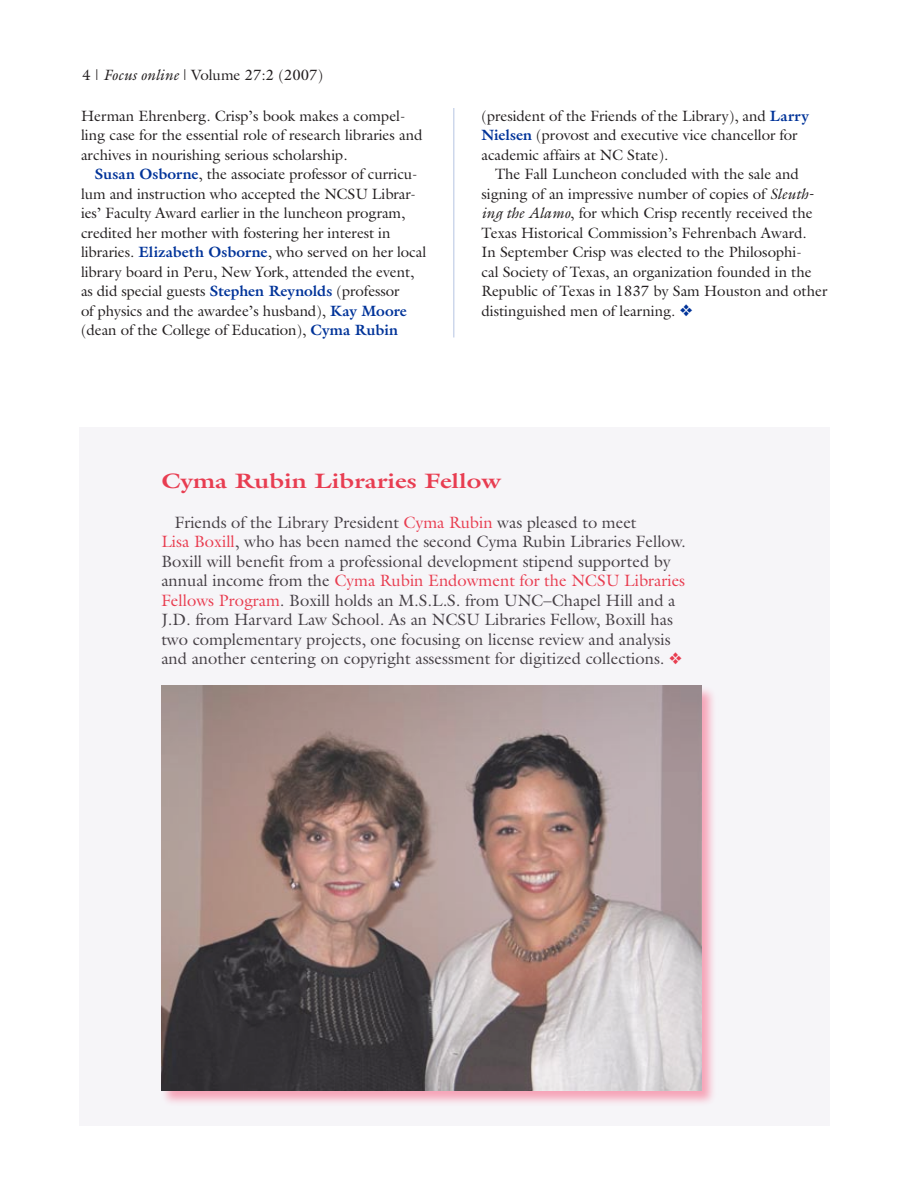
<style>
.page{position:relative;width:918px;height:1188px;background:#fff}
.page>*{position:absolute;margin:0;border:0;box-sizing:border-box;transform-origin:0 0}
.t1{font:700 21px "Galliard";color:#ed1b2f;scale:1.2 1}
.t2{font:16.5px/19.5px "Galliard";color:#231f20}
.t3{font:15px/19.5px "Galliard";color:#231f20}
.s1{font-style:italic}
.s2{font-weight:700;color:#039}
.s3{color:#039}
.s4{color:#ed1b2d}
</style>
<div class="page">
<svg style="left:160px;top:684px;width:559px;height:424px;background:#9e8b8a"></svg>
<hr style="left:453px;top:108px;width:1px;height:230px;background:#039">
<p class="t3" style="left:95px;top:64px;width:230px">| <span class="s1">Focus online</span> | Volume 27:2 (2007)</p>
<p class="t3" style="left:81px;top:105px;width:343px">Herman Ehrenberg. Crisp’s book makes a compel&shy;ling case for the essential role of research libraries and archives in nourishing serious scholarship.</p>
<p class="t3" style="left:81px;top:164px;width:347px;text-indent:14px"><span class="s2">Susan Osborne</span>, the associate professor of curricu&shy;lum and instruction who accepted the NCSU Librar&shy;ies’ Faculty Award earlier in the luncheon program, credited her mother with fostering her interest in libraries. <span class="s2">Elizabeth Osborne</span>, who served on her local library board in Peru, New York, attended the event, as did special guests <span class="s2">Stephen Reynolds</span> (professor<br>of physics and the awardee’s husband), <span class="s2">Kay Moore </span>(dean of the College of Education), <span class="s2">Cyma Rubin</span></p>
<p class="t3" style="left:482px;top:105px;width:329px">(president of the Friends of the Library), and <span class="s2">Larry<br>Nielsen</span> (provost and executive vice chancellor for academic affairs at NC State).</p>
<p class="t3" style="left:482px;top:164px;width:347px;text-indent:14px">The Fall Luncheon concluded with the sale and signing of an impressive number of copies of <span class="s1">Sleuth&shy;ing the Alamo</span>, for which Crisp recently received the Texas Historical Commission’s Fehrenbach Award.<br>In September Crisp was elected to the Philosophi-<br>cal Society of Texas, an organization founded in the Republic of Texas in 1837 by Sam Houston and other distinguished men of learning. <span class="s3">❖</span></p>
<h1 class="t1" style="left:161px;top:467px;width:285px">Cyma Rubin Libraries Fellow</h1>
<p class="t2" style="left:161px;top:512px;width:526px;text-indent:14px">Friends of the Library President <span class="s4">Cyma Rubin</span> was pleased to meet<br><span class="s4">Lisa Boxill</span>, who has been named the second Cyma Rubin Libraries Fellow.<br>Boxill will benefit from a professional development stipend supported by annual income from the <span class="s4">Cyma Rubin Endowment for the NCSU Libraries Fellows Program</span>. Boxill holds an M.S.L.S. from UNC–Chapel Hill and a J.D. from Harvard Law School. As an NCSU Libraries Fellow, Boxill has two complementary projects, one focusing on license review and analysis and another centering on copyright assessment for digitized collections. <span class="s4">❖</span></p>
</div>
